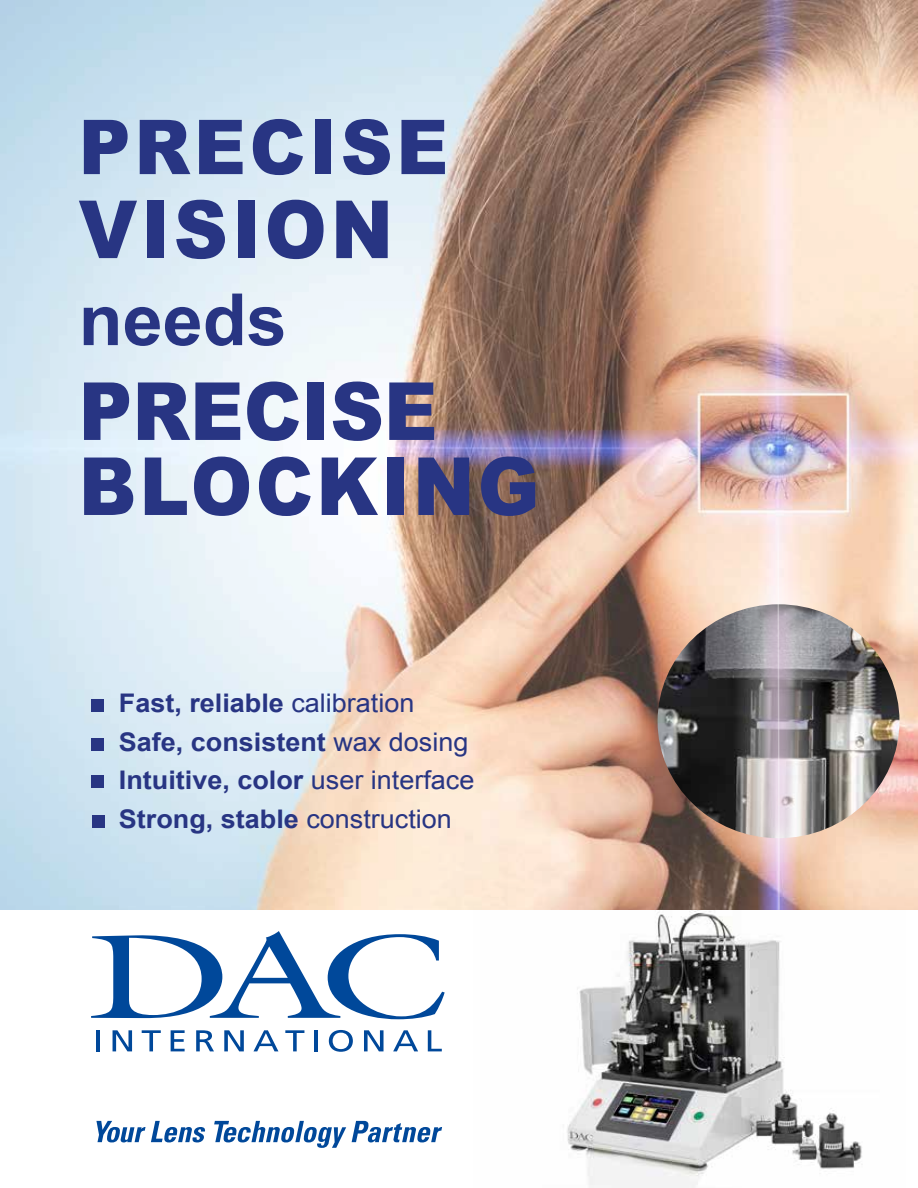
<style>
.page{position:relative;width:918px;height:1188px;background:#fff}
.page>*{position:absolute;margin:0;border:0;box-sizing:border-box;transform-origin:0 0}
.t1{font:900 80.25px/75px "Arial";letter-spacing:.04em;color:#283583;scale:.93 1}
.t2{font:900 75.75px "Arial";letter-spacing:.05em;color:#283583;scale:.95 1}
.t3{font:700 72px "Arial";color:#283583}
.t4{font:700 25.65px/38.5px "Arial";color:#283583;scale:1.05 1}
.s1{font-weight:400}
</style>
<div class="page">
<img style="left:567px;top:910px;width:295px;height:278px">
<img style="left:0;top:0;width:918px;height:910px">
<svg style="left:91px;top:931px;width:354px;height:88px"></svg>
<hr style="left:97px;top:1030px;width:3px;height:21px;background:#00489a">
<svg style="left:113px;top:1030px;width:19px;height:21px"></svg>
<svg style="left:142px;top:1030px;width:19px;height:21px"></svg>
<svg style="left:171px;top:1030px;width:14px;height:21px"></svg>
<svg style="left:196px;top:1030px;width:18px;height:21px"></svg>
<svg style="left:224px;top:1030px;width:20px;height:21px"></svg>
<svg style="left:253px;top:1030px;width:25px;height:21px"></svg>
<svg style="left:285px;top:1030px;width:19px;height:21px"></svg>
<hr style="left:314px;top:1030px;width:4px;height:21px;background:#00489a">
<svg style="left:329px;top:1030px;width:24px;height:22px"></svg>
<svg style="left:364px;top:1030px;width:20px;height:21px"></svg>
<svg style="left:393px;top:1030px;width:25px;height:21px"></svg>
<svg style="left:428px;top:1030px;width:14px;height:21px"></svg>
<svg style="left:96px;top:1121px;width:110px;height:21px"></svg>
<svg style="left:214px;top:1121px;width:132px;height:27px"></svg>
<svg style="left:352px;top:1121px;width:90px;height:21px"></svg>
<div style="left:91px;top:699px;width:13px;height:13px;background:#283583"></div>
<div style="left:92px;top:815px;width:13px;height:12px;background:#283583"></div>
<div style="left:91px;top:775px;width:13px;height:13px;background:#283583"></div>
<div style="left:91px;top:738px;width:13px;height:13px;background:#283583"></div>
<img style="left:658px;top:604px;width:242px;height:234px">
<div style="left:731px;top:572px;width:95px;height:294px;background:#fff;opacity:.75"></div>
<div style="left:734px;top:574px;width:89px;height:294px;background:#fff;opacity:.75"></div>
<svg style="left:764px;top:604px;width:29px;height:234px;background:#beb4bd"></svg>
<svg style="left:777px;top:475px;width:4px;height:436px"></svg>
<h2 class="t2" style="left:79px;top:92px;width:391px">PRECISE</h2>
<h1 class="t1" style="left:79px;top:189px;width:340px">VISION</h1>
<h3 class="t3" style="left:79px;top:272px;width:210px">needs</h3>
<h1 class="t1" style="left:79px;top:371px;width:497px">PRECISE<br>BLOCKING</h1>
<p class="t4" style="left:119px;top:685px;width:340px">Fast, reliable <span class="s1">calibration<br></span>Safe, consistent <span class="s1">wax dosing<br></span>Intuitive, color <span class="s1">user interface<br></span>Strong, stable <span class="s1">construction</span></p>
</div>
